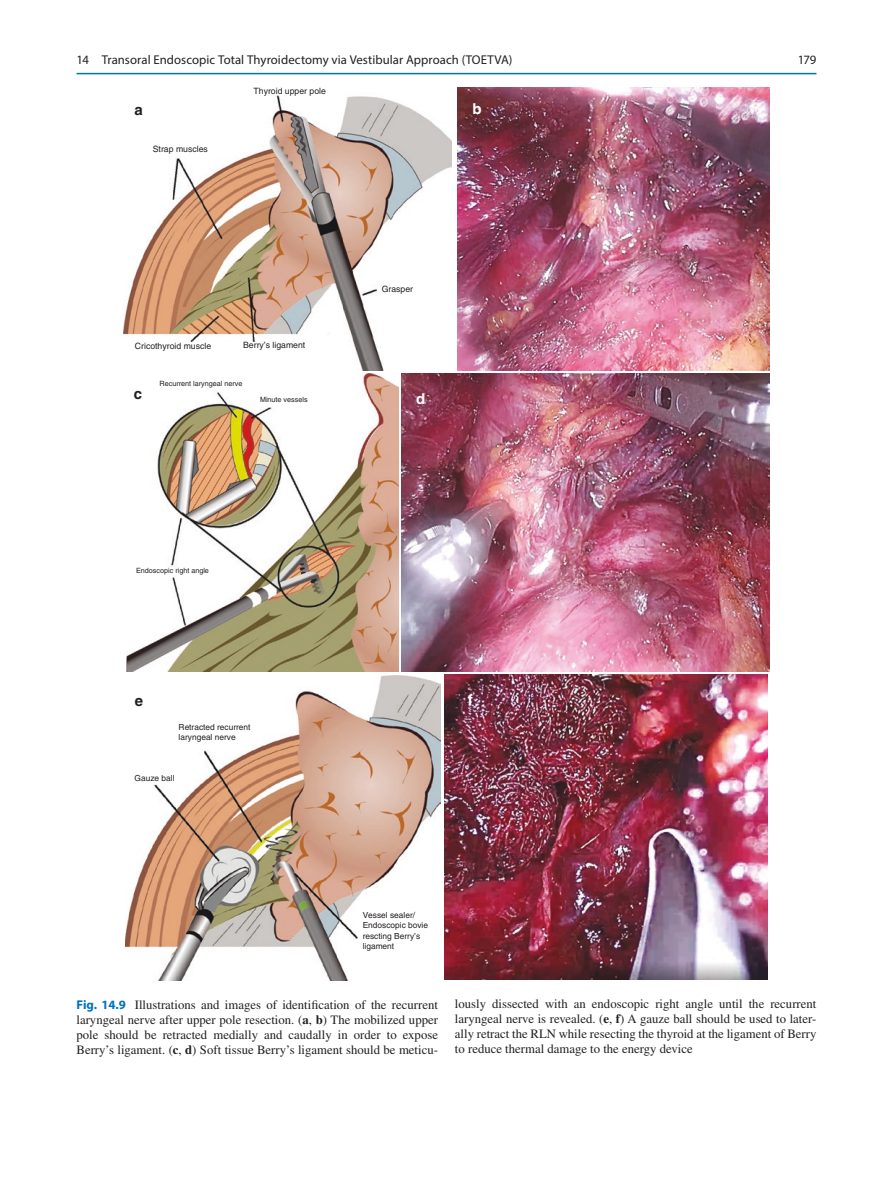
<style>
.page{position:relative;width:893px;height:1187px;background:#fff}
.page>*{position:absolute;margin:0;border:0;box-sizing:border-box;transform-origin:0 0}
.t1{font:15px "Helvetica Bold 2";color:#231f20}
.t2{font:15px "Helvetica Bold 2";color:#fff}
.t3{font:12.75px/15px "Times LT Std";color:#231f20;text-align:justify}
.t4{font:12.75px "Myriad Pro Regular 3";letter-spacing:.005em;color:#231f20}
.t5{font:12.75px "Myriad Pro";color:#231f20}
.t6{font:8.7px "Helvetica 7";color:#231f20}
.t7{font:8.4px/10.1px "Helvetica 7";color:#231f20}
.t8{font:7.2px "Helvetica 7";color:#231f20}
.s1{font-family:"Myriad Pro";font-weight:700;color:#0073bc}
.s2{font-weight:700}
</style>
<div class="page">
<img style="left:124px;top:95px;width:328px;height:275px">
<img style="left:126px;top:373px;width:272px;height:298px">
<img style="left:125px;top:675px;width:315px;height:305px">
<img style="left:457px;top:88px;width:312px;height:282px">
<img style="left:402px;top:373px;width:367px;height:298px">
<img style="left:444px;top:675px;width:324px;height:304px">
<hr style="left:77px;top:73px;width:739px;height:1px;background:#0073bc">
<p class="t4" style="left:77px;top:52px;width:437px">14 Transoral Endoscopic Total Thyroidectomy via Vestibular Approach (TOETVA)</p>
<p class="t1" style="left:134px;top:100px;width:10px">a</p>
<p class="t6" style="left:153px;top:143px;width:56px">Strap muscles</p>
<p class="t6" style="left:254px;top:86px;width:74px">Thyroid upper pole</p>
<p class="t6" style="left:135px;top:341px;width:78px">Cricothyroid muscle</p>
<p class="t6" style="left:243px;top:339px;width:64px">Berry’s ligament</p>
<p class="t8" style="left:160px;top:380px;width:84px">Recurrent laryngeal nerve</p>
<p class="t8" style="left:260px;top:395px;width:49px">Minute vessels</p>
<p class="t1" style="left:134px;top:385px;width:10px">c</p>
<p class="t2" style="left:473px;top:100px;width:11px">b</p>
<p class="t6" style="left:382px;top:283px;width:33px">Grasper</p>
<p class="t2" style="left:416px;top:389px;width:11px">d</p>
<p class="t8" style="left:136px;top:566px;width:74px">Endoscopic right angle</p>
<p class="t1" style="left:135px;top:691px;width:10px">e</p>
<p class="t7" style="left:179px;top:721px;width:73px">Retracted recurrent laryngeal nerve</p>
<p class="t7" style="left:135px;top:773px;width:41px">Gauze ball</p>
<p class="t2" style="left:468px;top:690px;width:6px">f</p>
<p class="t7" style="left:363px;top:910px;width:67px">Vessel sealer/<br>Endoscopic bovie rescting Berry’s ligament</p>
<p class="t5" style="left:798px;top:52px;width:20px">179</p>
<p class="t3" style="left:77px;top:997px;width:363px"><span class="s1">Fig. 14.9</span> Illustrations and images of identification of the recurrent laryngeal nerve after upper pole resection. (<span class="s2">a</span>, <span class="s2">b</span>) The mobilized upper pole should be retracted medially and caudally in order to expose Berry’s ligament. (<span class="s2">c</span>, <span class="s2">d</span>) Soft tissue Berry’s ligament should be meticu-</p>
<p class="t3" style="left:455px;top:996px;width:363px">lously dissected with an endoscopic right angle until the recurrent laryngeal nerve is revealed. (<span class="s2">e</span>, <span class="s2">f</span>) A gauze ball should be used to later&shy;ally retract the RLN while resecting the thyroid at the ligament of Berry to reduce thermal damage to the energy device</p>
</div>
